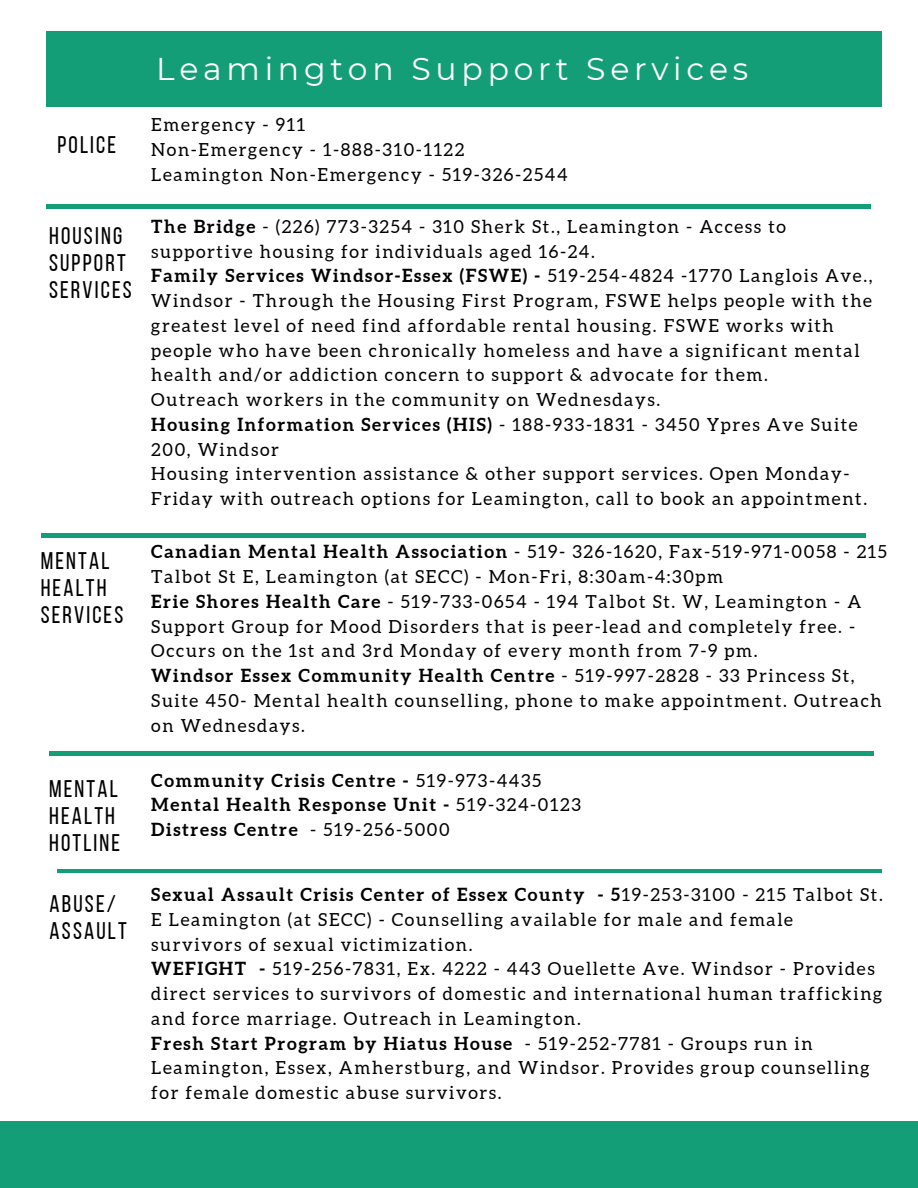
<style>
.page{position:relative;width:918px;height:1188px;background:#fff}
.page>*{position:absolute;margin:0;border:0;box-sizing:border-box;transform-origin:0 0}
.t1{font:31.5px "Montserrat";letter-spacing:.15em;color:#fff}
.t2{font:24px/27px "Bebas Neue";letter-spacing:.09em;color:#000}
.t3{font:18px/24.8px "Aleo";letter-spacing:.09em;color:#000}
.t4{font:700 18px "Aleo";letter-spacing:.09em;color:#000}
.s1{font-weight:700}
.s2{font-weight:400}
</style>
<div class="page">
<div style="left:46px;top:31px;width:836px;height:76px;background:#149e77"></div>
<hr style="left:47px;top:205px;width:824px;height:3px;background:#149e77">
<hr style="left:42px;top:534px;width:824px;height:3px;background:#149e77">
<div style="left:0;top:1121px;width:918px;height:67px;background:#149e77"></div>
<hr style="left:49px;top:752px;width:825px;height:3px;background:#149e77">
<hr style="left:57px;top:869px;width:825px;height:4px;background:#149e77">
<p class="t2" style="left:57px;top:134px;width:60px">POLICE</p>
<p class="t1" style="left:156px;top:49px;width:593px">Leamington Support Services</p>
<p class="t3" style="left:151px;top:112px;width:155px">Emergency - 911</p>
<p class="t3" style="left:151px;top:137px;width:315px">Non-Emergency - 1-888-310-1122</p>
<p class="t3" style="left:151px;top:162px;width:418px">Leamington Non-Emergency - 519-326-2544</p>
<p class="t2" style="left:49px;top:224px;width:84px">HOUSING<br>SUPPORT<br>SERVICES</p>
<p class="t3" style="left:151px;top:214px;width:636px"><span class="s1">The Bridge</span> - (226) 773-3254 - 310 Sherk St., Leamington - Access to supportive housing for individuals aged 16-24.</p>
<p class="t3" style="left:151px;top:264px;width:723px"><span class="s1">Family Services Windsor-Essex (FSWE) -</span> 519-254-4824 -1770 Langlois Ave., Windsor - Through the Housing First Program, FSWE helps people with the greatest level of need find affordable rental housing. FSWE works with people who have been chronically homeless and have a significant mental health and/or addiction concern to support &amp; advocate for them.</p>
<p class="t3" style="left:151px;top:387px;width:510px">Outreach workers in the community on Wednesdays.</p>
<p class="t3" style="left:151px;top:412px;width:708px"><span class="s1">Housing Information Services (HIS)</span> - 188-933-1831 - 3450 Ypres Ave Suite<br>200, Windsor</p>
<p class="t3" style="left:151px;top:462px;width:717px">Housing intervention assistance &amp; other support services. Open Monday-<br>Friday with outreach options for Leamington, call to book an appointment.</p>
<p class="t2" style="left:41px;top:550px;width:84px">MENTAL<br>HEALTH<br>SERVICES</p>
<p class="t3" style="left:151px;top:539px;width:737px"><span class="s1">Canadian Mental Health Association</span> - 519- 326-1620, Fax-519-971-0058 - 215<br>Talbot St E, Leamington (at SECC) - Mon-Fri, 8:30am-4:30pm</p>
<p class="t3" style="left:151px;top:589px;width:711px"><span class="s1">Erie Shores Health Care</span> - 519-733-0654 - 194 Talbot St. W, Leamington - A<br>Support Group for Mood Disorders that is peer-lead and completely free. -<br>Occurs on the 1st and 3rd Monday of every month from 7-9 pm.</p>
<p class="t3" style="left:151px;top:663px;width:732px"><span class="s1">Windsor Essex Community Health Centre</span> - 519-997-2828 - 33 Princess St,<br>Suite 450- Mental health counselling, phone to make appointment. Outreach on Wednesdays.</p>
<p class="t2" style="left:49px;top:778px;width:73px">MENTAL<br>HEALTH<br>HOTLINE</p>
<p class="t4" style="left:151px;top:770px;width:392px">Community Crisis Centre - <span class="s2">519-973-4435</span></p>
<p class="t4" style="left:151px;top:794px;width:431px">Mental Health Response Unit - <span class="s2">519-324-0123</span></p>
<p class="t4" style="left:151px;top:819px;width:300px">Distress Centre <span class="s2">- 519-256-5000</span></p>
<p class="t2" style="left:50px;top:892px;width:79px">ABUSE/<br>ASSAULT</p>
<p class="t3" style="left:151px;top:882px;width:733px"><span class="s1">Sexual Assault Crisis Center of Essex County - 5</span>19-253-3100 - 215 Talbot St.<br>E Leamington (at SECC) - Counselling available for male and female survivors of sexual victimization.</p>
<p class="t3" style="left:151px;top:957px;width:733px"><span class="s1">WEFIGHT -</span> 519-256-7831, Ex. 4222 - 443 Ouellette Ave. Windsor - Provides direct services to survivors of domestic and international human trafficking and force marriage. Outreach in Leamington.</p>
<p class="t3" style="left:151px;top:1031px;width:720px"><span class="s1">Fresh Start Program by Hiatus House</span> - 519-252-7781 - Groups run in<br>Leamington, Essex, Amherstburg, and Windsor. Provides group counselling for female domestic abuse survivors.</p>
</div>
